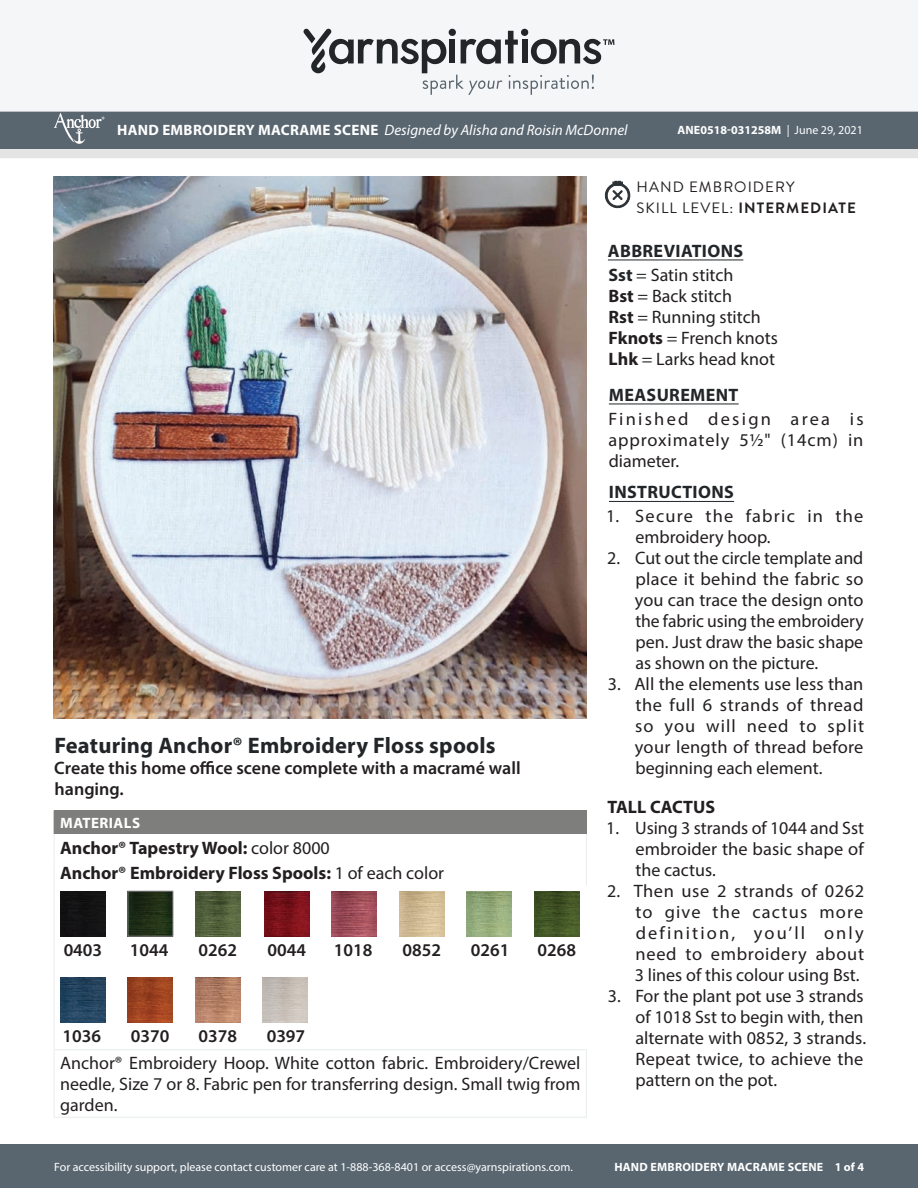
<style>
.page{position:relative;width:918px;height:1188px;background:#fff}
.page>*{position:absolute;margin:0;border:0;box-sizing:border-box;transform-origin:0 0}
.Featuring{font:700 22.5px "Myriad Pro";letter-spacing:.01em;color:#222628}
.Material_-__Colors_i{font:18px/21px "Myriad Pro";color:#231f20;text-align:justify}
.Abbreviations_-_With{font:18px "Myriad Pro";color:#231f20}
.Romance_Copy{font:600 18px/21px "Myriad Pro";color:#231f20}
.Body_-__With_auto_st{font:18px/21px "Myriad Pro";letter-spacing:.05em;color:#231f20;text-align:justify}
.Diagram___Schematic{font:600 18px "Myriad Pro";color:#231f20}
.Materials_-_Brand{font:700 18px "Myriad Pro";color:#231f20}
.Material_-__Colors_i-2{font:18px/21px "Myriad Pro";letter-spacing:.065em;color:#231f20}
.Body_-_HEADERS_-_Und{font:700 18px "Myriad Pro";letter-spacing:.02em;color:#222628}
.Material_-__Colors_i-3{font:700 18px "Myriad Pro";color:#231f20}
.Body_-__With_auto_st-2{font:700 18px "Myriad Pro";color:#231f20}
.t1{font:italic 15px "Myriad Pro";color:#fff}
.Type_of_pattern___Sk{font:700 15px "Brandon Grotesque";letter-spacing:.07em;color:#231f20}
.Type_of_pattern___Sk-2{font:15px "Brandon Grotesque";letter-spacing:.07em;color:#231f20}
.Materials_-__Header{font:700 15px "Myriad Pro";letter-spacing:.03em;color:#fff}
.t2{font:12px "Myriad Pro";color:#fff}
.t3{font:700 12px "Myriad Pro";letter-spacing:.02em;color:#fff}
.t4{font:700 12px "Myriad Pro";color:#fff}
.t5{font:500 6px "Avenir Next LT Pro";color:#fff}
.s1{font-weight:700;font-style:normal}
.s2{font-weight:400}
.s3{font-weight:700;color:#222628}
.s4{color:#222628}
.s5{font-weight:700}
</style>
<div class="page">
<div style="left:0;top:1145px;width:918px;height:43px;background:#596670"></div>
<div style="left:0;top:148px;width:918px;height:10px;background:#e4e4e4"></div>
<div style="left:0;top:111px;width:918px;height:38px;background:#596670"></div>
<div style="left:0;top:0;width:918px;height:112px;background:#f4f6f7;border:2px solid #f4f6f7"></div>
<svg style="left:303px;top:29px;width:311px;height:66px"></svg>
<svg style="left:54px;top:113px;width:48px;height:31px"></svg>
<img style="left:53px;top:176px;width:533px;height:542px">
<hr style="left:608px;top:260px;width:135px;height:1px;background:#222628">
<hr style="left:609px;top:404px;width:130px;height:1px;background:#222628">
<hr style="left:609px;top:501px;width:125px;height:1px;background:#222628">
<div style="left:54px;top:811px;width:532px;height:23px;background:#7e7e7d"></div>
<hr style="left:54px;top:810px;width:533px;height:1px;background:#7e7e7d">
<svg style="left:54px;top:834px;width:1px;height:51px"></svg>
<svg style="left:586px;top:811px;width:1px;height:74px"></svg>
<hr style="left:54px;top:885px;width:1px;height:164px;background:#ebeeef">
<hr style="left:54px;top:1050px;width:1px;height:67px;background:#ebeeef">
<hr style="left:54px;top:1117px;width:533px;height:1px;background:#ebeeef">
<hr style="left:586px;top:1050px;width:1px;height:67px;background:#ebeeef">
<hr style="left:54px;top:1049px;width:533px;height:1px;background:#ebeeef">
<div style="left:60px;top:891px;width:45px;height:45px;background:#141214"></div>
<img style="left:60px;top:978px;width:45px;height:45px">
<img style="left:128px;top:978px;width:45px;height:45px">
<img style="left:195px;top:978px;width:45px;height:45px">
<img style="left:130px;top:893px;width:41px;height:41px">
<div style="left:128px;top:891px;width:45px;height:45px;border:1px solid #7e7e7d"></div>
<img style="left:195px;top:891px;width:45px;height:45px">
<img style="left:264px;top:891px;width:45px;height:45px">
<img style="left:332px;top:891px;width:45px;height:45px">
<img style="left:467px;top:891px;width:45px;height:45px">
<img style="left:534px;top:891px;width:45px;height:45px">
<svg style="left:604px;top:181px;width:27px;height:27px"></svg>
<p class="t5" style="left:101px;top:116px;width:5px">®</p>
<p class="t1" style="left:117px;top:121px;width:512px"><span class="s1">HAND EMBROIDERY MACRAME SCENE</span> Designed by Alisha and Roisin McDonnel</p>
<p class="t4" style="left:677px;top:123px;width:187px">ANE0518-031258M <span class="s2">| June 29, 2021</span></p>
<p class="Type_of_pattern___Sk-2" style="left:637px;top:177px;width:160px">HAND EMBROIDERY</p>
<p class="Type_of_pattern___Sk" style="left:637px;top:197px;width:221px"><span class="s2">SKILL LEVEL:</span> INTERMEDIATE</p>
<p class="Featuring" style="left:54px;top:731px;width:443px">Featuring Anchor® Embroidery Floss spools</p>
<p class="Romance_Copy" style="left:54px;top:757px;width:468px">Create this home office scene complete with a macramé wall hanging.</p>
<p class="Materials_-__Header" style="left:60px;top:813px;width:81px">MATERIALS</p>
<p class="Material_-__Colors_i-3" style="left:60px;top:836px;width:271px">Anchor® Tapestry Wool: <span class="s2">color 8000</span></p>
<p class="Materials_-_Brand" style="left:60px;top:861px;width:386px">Anchor® Embroidery Floss Spools: <span class="s2">1 of each color</span></p>
<p class="Diagram___Schematic" style="left:64px;top:938px;width:40px">0403</p>
<p class="Diagram___Schematic" style="left:130px;top:938px;width:40px">1044</p>
<p class="Diagram___Schematic" style="left:199px;top:938px;width:40px">0262</p>
<p class="Diagram___Schematic" style="left:268px;top:938px;width:40px">0044</p>
<p class="Diagram___Schematic" style="left:334px;top:938px;width:40px">1018</p>
<p class="Diagram___Schematic" style="left:403px;top:938px;width:40px">0852</p>
<p class="Diagram___Schematic" style="left:471px;top:938px;width:40px">0261</p>
<p class="Diagram___Schematic" style="left:537px;top:938px;width:40px">0268</p>
<p class="Diagram___Schematic" style="left:63px;top:1025px;width:40px">1036</p>
<p class="Diagram___Schematic" style="left:131px;top:1025px;width:40px">0370</p>
<p class="Diagram___Schematic" style="left:198px;top:1025px;width:40px">0378</p>
<p class="Diagram___Schematic" style="left:267px;top:1025px;width:40px">0397</p>
<p class="Material_-__Colors_i" style="left:60px;top:1052px;width:522px">Anchor® Embroidery Hoop. White cotton fabric. Embroidery/Crewel needle, Size 7 or 8. Fabric pen for transferring design. Small twig from garden.</p>
<p class="Body_-_HEADERS_-_Und" style="left:608px;top:239px;width:137px">ABBREVIATIONS</p>
<p class="Abbreviations_-_With" style="left:608px;top:264px;width:127px"><span class="s3">Sst</span> <span class="s4">=</span> Satin stitch</p>
<p class="Abbreviations_-_With" style="left:609px;top:285px;width:125px"><span class="s5">Bst</span> = Back stitch</p>
<p class="Abbreviations_-_With" style="left:609px;top:306px;width:154px"><span class="s5">Rst</span> = Running stitch</p>
<p class="Abbreviations_-_With" style="left:609px;top:327px;width:171px"><span class="s5">Fknots</span> = French knots</p>
<p class="Abbreviations_-_With" style="left:609px;top:348px;width:168px"><span class="s5">Lhk</span> = Larks head knot</p>
<p class="Body_-_HEADERS_-_Und" style="left:609px;top:383px;width:131px">MEASUREMENT</p>
<p class="Body_-__With_auto_st" style="left:608px;top:408px;width:257px">Finished design area is approximately 51/2" (14cm) in diameter.</p>
<p class="Body_-_HEADERS_-_Und" style="left:609px;top:481px;width:126px">INSTRUCTIONS</p>
<p class="Material_-__Colors_i-2" style="left:636px;top:506px;width:229px;text-indent:-29px">1. Secure the fabric in the embroidery hoop.</p>
<p class="Material_-__Colors_i" style="left:635px;top:548px;width:230px;text-indent:-28px">2. Cut out the circle template and place it behind the fabric so you can trace the design onto the fabric using the embroidery pen. Just draw the basic shape as shown on the picture.</p>
<p class="Material_-__Colors_i" style="left:635px;top:674px;width:231px;text-indent:-27px">3. All the elements use less than the full 6 strands of thread so you will need to split your length of thread before beginning each element.</p>
<p class="Body_-__With_auto_st-2" style="left:608px;top:796px;width:109px">TALL CACTUS</p>
<p class="Material_-__Colors_i" style="left:635px;top:818px;width:230px;text-indent:-29px">1. Using 3 strands of 1044 and Sst embroider the basic shape of the cactus.</p>
<p class="Material_-__Colors_i" style="left:635px;top:881px;width:231px;text-indent:-28px">2. Then use 2 strands of 0262 to give the cactus more definition, you’ll only need to embroidery about 3 lines of this colour using Bst.</p>
<p class="Material_-__Colors_i" style="left:635px;top:986px;width:232px;text-align:left;text-indent:-28px">3. For the plant pot use 3 strands of 1018 Sst to begin with, then alternate with 0852, 3 strands.<br>Repeat twice, to achieve the pattern on the pot.</p>
<p class="t2" style="left:54px;top:1159px;width:520px">For accessibility support, please contact customer care at 1-888-368-8401 or access@yarnspirations.com.</p>
<p class="t3" style="left:614px;top:1159px;width:251px">HAND EMBROIDERY MACRAME SCENE 1 of 4</p>
</div>
